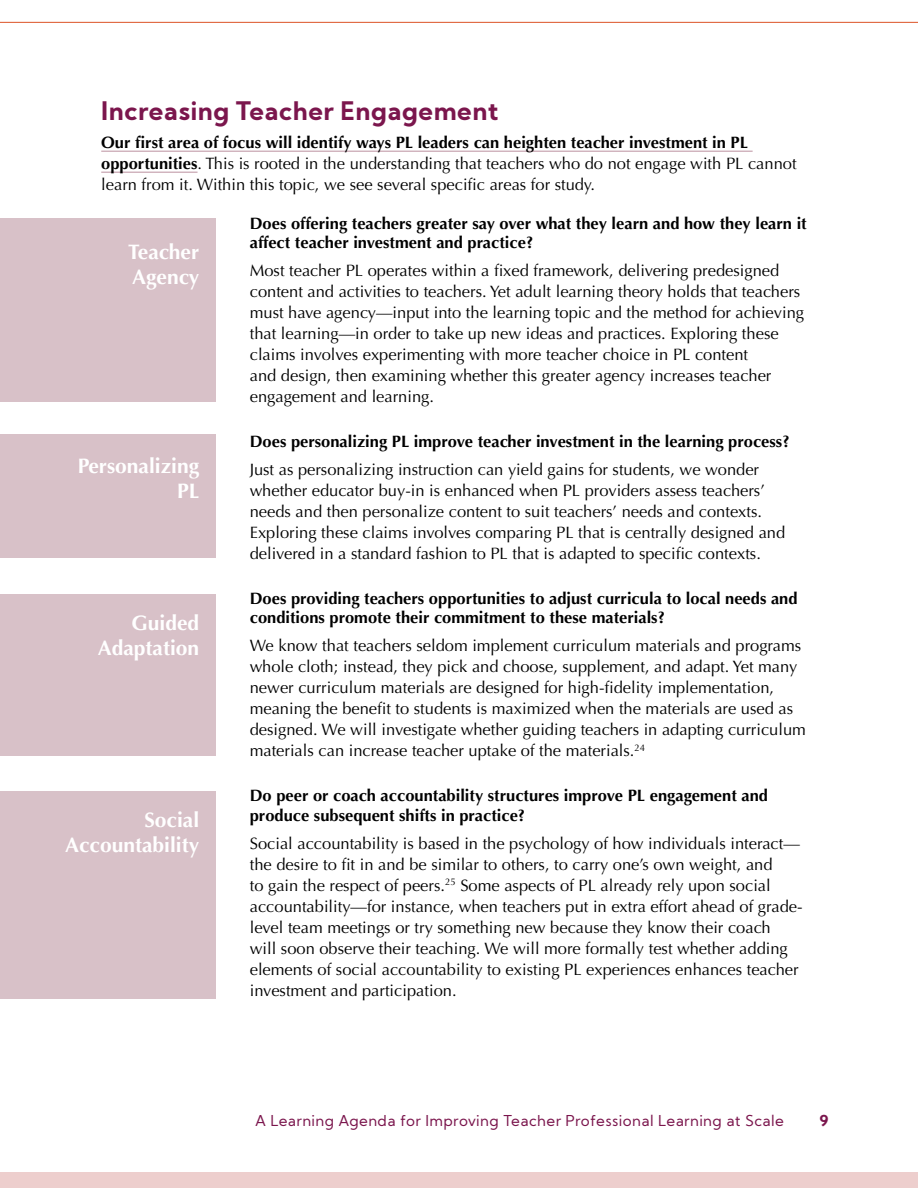
<style>
.page{position:relative;width:918px;height:1188px;background:#fff}
.page>*{position:absolute;margin:0;border:0;box-sizing:border-box;transform-origin:0 0}
.t1{font:700 25.5px "Kumbh Sans";letter-spacing:.02em;color:#7b164d}
.t2{font:700 21px/25.2px "Optima";color:#fff;text-align:right}
.t3{font:16.5px/21px "Optima";color:#000}
.t4{font:700 16.5px/19.5px "Optima";color:#000}
.t5{font:15px "Kumbh Sans";letter-spacing:.025em;color:#7b164d}
.t6{font:700 15px "Kumbh Sans";color:#7b164d}
.s1{font-weight:700}
</style>
<div class="page">
<hr style="left:0;top:22px;width:918px;height:1px;background:#dc5326">
<div style="left:0;top:1172px;width:918px;height:16px;background:#edcecd"></div>
<hr style="left:101px;top:151px;width:652px;height:1px;background:#bc91a0">
<hr style="left:101px;top:172px;width:97px;height:1px;background:#bc91a0">
<div style="left:0;top:218px;width:216px;height:184px;background:#d8c1c8"></div>
<div style="left:0;top:434px;width:216px;height:123px;background:#d8c1c8"></div>
<div style="left:0;top:594px;width:216px;height:162px;background:#d8c1c8"></div>
<div style="left:0;top:791px;width:216px;height:207px;background:#d8c1c8"></div>
<h1 class="t1" style="left:101px;top:95px;width:399px">Increasing Teacher Engagement</h1>
<p class="t3" style="left:101px;top:132px;width:697px"><span class="s1">Our first area of focus will identify ways PL leaders can heighten teacher investment in PL opportunities</span>. This is rooted in the understanding that teachers who do not engage with PL cannot learn from it. Within this topic, we see several specific areas for study.</p>
<p class="t4" style="left:250px;top:213px;width:559px">Does offering teachers greater say over what they learn and how they learn it affect teacher investment and practice?</p>
<p class="t3" style="left:250px;top:260px;width:556px">Most teacher PL operates within a fixed framework, delivering predesigned content and activities to teachers. Yet adult learning theory holds that teachers must have agency—input into the learning topic and the method for achieving that learning—in order to take up new ideas and practices. Exploring these claims involves experimenting with more teacher choice in PL content<br>and design, then examining whether this greater agency increases teacher engagement and learning.</p>
<p class="t4" style="left:250px;top:432px;width:541px">Does personalizing PL improve teacher investment in the learning process?</p>
<p class="t3" style="left:250px;top:459px;width:537px">Just as personalizing instruction can yield gains for students, we wonder whether educator buy-in is enhanced when PL providers assess teachers’ needs and then personalize content to suit teachers’ needs and contexts.<br>Exploring these claims involves comparing PL that is centrally designed and delivered in a standard fashion to PL that is adapted to specific contexts.</p>
<p class="t4" style="left:250px;top:589px;width:549px">Does providing teachers opportunities to adjust curricula to local needs and conditions promote their commitment to these materials?</p>
<p class="t3" style="left:250px;top:635px;width:558px">We know that teachers seldom implement curriculum materials and programs whole cloth; instead, they pick and choose, supplement, and adapt. Yet many newer curriculum materials are designed for high-fidelity implementation, meaning the benefit to students is maximized when the materials are used as designed. We will investigate whether guiding teachers in adapting curriculum materials can increase teacher uptake of the materials.<sup>24</sup></p>
<p class="t4" style="left:250px;top:786px;width:520px">Do peer or coach accountability structures improve PL engagement and produce subsequent shifts in practice?</p>
<p class="t3" style="left:250px;top:833px;width:554px">Social accountability is based in the psychology of how individuals interact— the desire to fit in and be similar to others, to carry one’s own weight, and<br>to gain the respect of peers.<sup>25</sup> Some aspects of PL already rely upon social accountability—for instance, when teachers put in extra effort ahead of grade&shy;level team meetings or try something new because they know their coach<br>will soon observe their teaching. We will more formally test whether adding elements of social accountability to existing PL experiences enhances teacher investment and participation.</p>
<p class="t2" style="left:128px;top:239px;width:73px;text-align:left">Teacher<br>Agency</p>
<p class="t2" style="left:78px;top:453px;width:123px">Personalizing<br>PL</p>
<p class="t2" style="left:98px;top:610px;width:103px">Guided<br>Adaptation</p>
<p class="t2" style="left:65px;top:807px;width:136px">Social<br>Accountability</p>
<p class="t5" style="left:256px;top:1112px;width:530px">A Learning Agenda for Improving Teacher Professional Learning at Scale</p>
<p class="t6" style="left:820px;top:1111px;width:11px">9</p>
</div>
